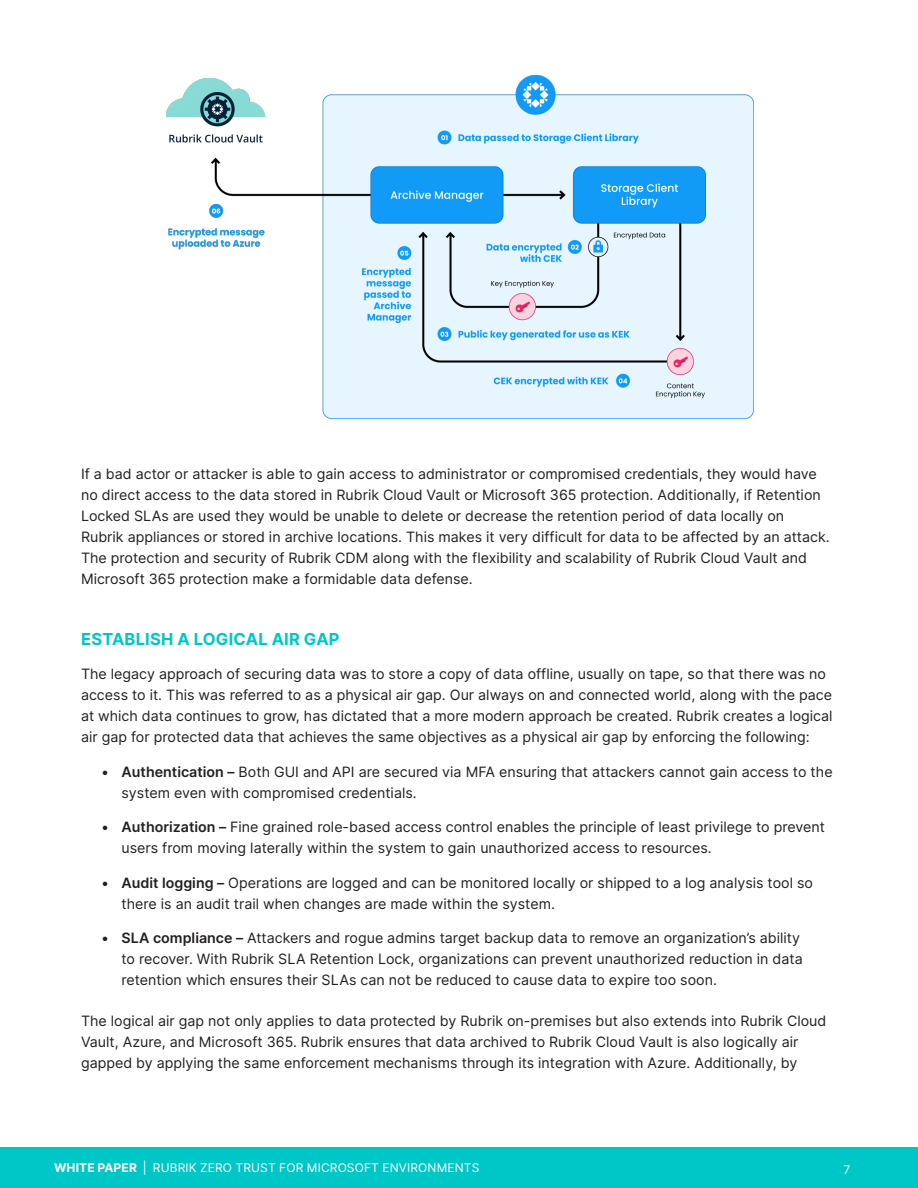
<style>
.page{position:relative;width:918px;height:1188px;background:#fff}
.page>*{position:absolute;margin:0;border:0;box-sizing:border-box;transform-origin:0 0}
.t1{font:700 16.5px "Inter";letter-spacing:.01em;color:#00c7c7}
.txt{font:14.25px/21px "Inter";color:#231f20}
.t2{font:12px "Inter";letter-spacing:.01em;color:#fff}
.s1{font-weight:600}
.s2{font-weight:700}
</style>
<div class="page">
<div style="left:0;top:1148px;width:918px;height:40px;background:#00c7c7"></div>
<img style="left:166px;top:75px;width:587px;height:344px">
<p class="txt" style="left:81px;top:463px;width:750px">If a bad actor or attacker is able to gain access to administrator or compromised credentials, they would have no direct access to the data stored in Rubrik Cloud Vault or Microsoft 365 protection. Additionally, if Retention Locked SLAs are used they would be unable to delete or decrease the retention period of data locally on Rubrik appliances or stored in archive locations. This makes it very difficult for data to be affected by an attack.<br>The protection and security of Rubrik CDM along with the flexibility and scalability of Rubrik Cloud Vault and Microsoft 365 protection make a formidable data defense.</p>
<h1 class="t1" style="left:81px;top:626px;width:248px">ESTABLISH A LOGICAL AIR GAP</h1>
<p class="txt" style="left:81px;top:663px;width:753px">The legacy approach of securing data was to store a copy of data offline, usually on tape, so that there was no access to it. This was referred to as a physical air gap. Our always on and connected world, along with the pace at which data continues to grow, has dictated that a more modern approach be created. Rubrik creates a logical air gap for protected data that achieves the same objectives as a physical air gap by enforcing the following:</p>
<p class="txt" style="left:122px;top:761px;width:713px;text-indent:-20px">• <span class="s1">Authentication –</span> Both GUI and API are secured via MFA ensuring that attackers cannot gain access to the system even with compromised credentials.</p>
<p class="txt" style="left:122px;top:816px;width:705px;text-indent:-20px">• <span class="s1">Authorization –</span> Fine grained role-based access control enables the principle of least privilege to prevent users from moving laterally within the system to gain unauthorized access to resources.</p>
<p class="txt" style="left:122px;top:872px;width:693px;text-indent:-20px">• <span class="s1">Audit logging –</span> Operations are logged and can be monitored locally or shipped to a log analysis tool so there is an audit trail when changes are made within the system.</p>
<p class="txt" style="left:122px;top:927px;width:683px;text-indent:-20px">• <span class="s1">SLA compliance –</span> Attackers and rogue admins target backup data to remove an organization’s ability to recover. With Rubrik SLA Retention Lock, organizations can prevent unauthorized reduction in data retention which ensures their SLAs can not be reduced to cause data to expire too soon.</p>
<p class="txt" style="left:81px;top:1010px;width:747px">The logical air gap not only applies to data protected by Rubrik on-premises but also extends into Rubrik Cloud<br>Vault, Azure, and Microsoft 365. Rubrik ensures that data archived to Rubrik Cloud Vault is also logically air gapped by applying the same enforcement mechanisms through its integration with Azure. Additionally, by</p>
<p class="t2" style="left:54px;top:1159px;width:427px"><span class="s2">WHITE PAPER</span> | Rubrik Zero Trust for Microsoft Environm ents</p>
<p class="t2" style="left:844px;top:1160px;width:8px">7</p>
</div>
